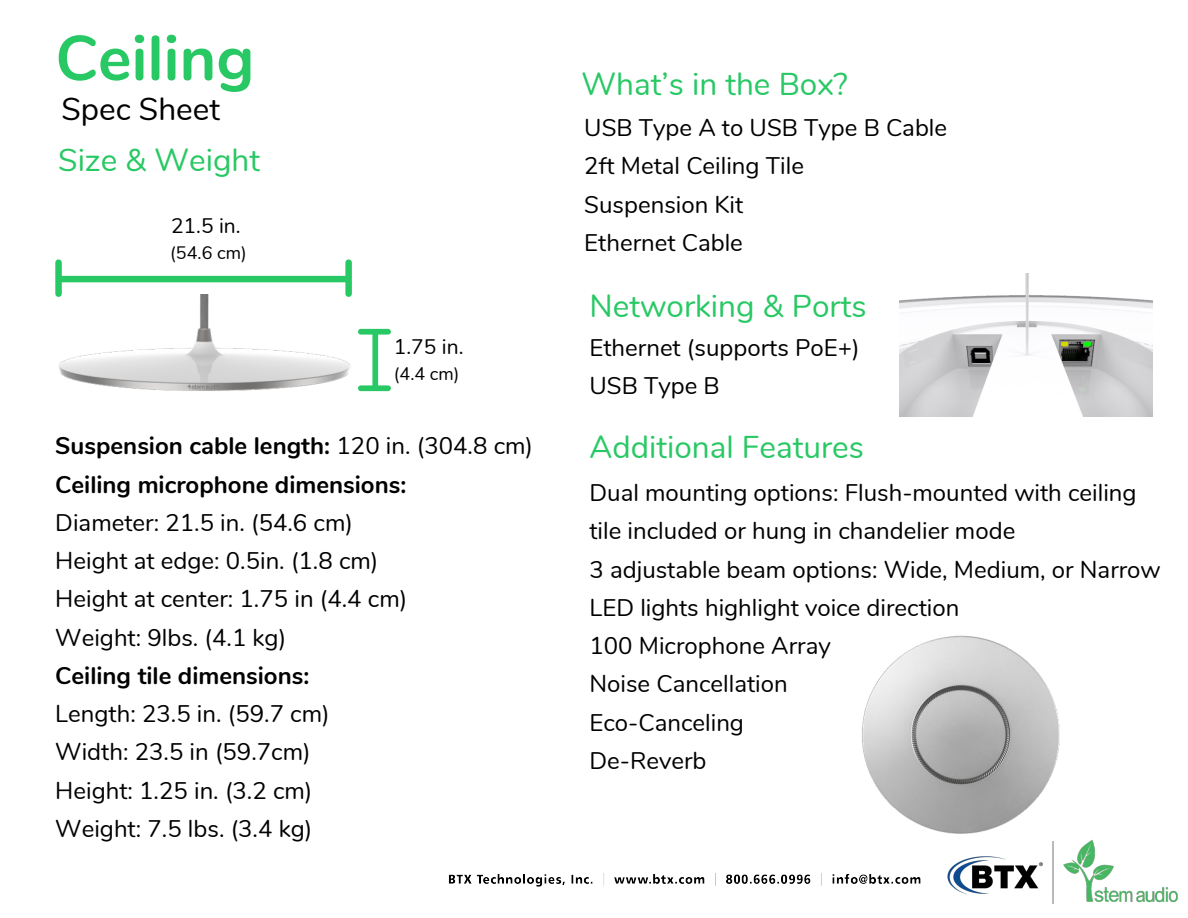
<style>
.page{position:relative;width:1188px;height:918px;background:#fff}
.page>*{position:absolute;margin:0;border:0;box-sizing:border-box;transform-origin:0 0}
.t1{font:700 63px "Nunito";color:#28c864}
.t2{font:31.5px "Nunito";color:#28c864}
.t3{font:31.5px "Nunito";color:#000}
.t4{font:24px/38.2px "Nunito";color:#000}
.t5{font:700 24px/38.2px "Nunito";color:#000}
.t6{font:21px "Nunito";color:#000}
.t7{font:18px "Nunito";color:#000}
.s1{font-weight:400}
</style>
<div class="page">
<svg style="left:55px;top:259px;width:297px;height:36px"></svg>
<img style="left:55px;top:295px;width:297px;height:96px">
<svg style="left:358px;top:329px;width:33px;height:62px"></svg>
<img style="left:899px;top:273px;width:253px;height:143px">
<img style="left:861px;top:635px;width:199px;height:199px">
<img style="left:947px;top:840px;width:231px;height:64px">
<img style="left:449px;top:873px;width:472px;height:13px">
<h1 class="t1" style="left:55px;top:16px;width:201px">Ceiling</h1>
<h2 class="t3" style="left:61px;top:88px;width:160px">Spec Sheet</h2>
<h2 class="t2" style="left:58px;top:139px;width:204px">Size &amp; Weight</h2>
<p class="t6" style="left:171px;top:212px;width:71px">21.5 in.</p>
<p class="t7" style="left:170px;top:241px;width:78px">(54.6 cm)</p>
<p class="t6" style="left:394px;top:333px;width:71px">1.75 in.</p>
<p class="t7" style="left:394px;top:362px;width:67px">(4.4 cm)</p>
<p class="t5" style="left:55px;top:427px;width:479px">Suspension cable length: <span class="s1">120 in. (304.8 cm)<br></span>Ceiling microphone dimensions:</p>
<p class="t4" style="left:55px;top:504px;width:354px">Diameter: 21.5 in. (54.6 cm)<br>Height at edge: 0.5in. (1.8 cm)<br>Height at center: 1.75 in (4.4 cm)<br>Weight: 9lbs. (4.1 kg)</p>
<p class="t5" style="left:55px;top:657px;width:256px">Ceiling tile dimensions:</p>
<p class="t4" style="left:55px;top:695px;width:276px">Length: 23.5 in. (59.7 cm)<br>Width: 23.5 in (59.7cm)<br>Height: 1.25 in. (3.2 cm)<br>Weight: 7.5 lbs. (3.4 kg)</p>
<h2 class="t2" style="left:582px;top:63px;width:268px">What’s in the Box?</h2>
<p class="t4" style="left:584px;top:109px;width:364px">USB Type A to USB Type B Cable<br>2ft Metal Ceiling Tile<br>Suspension Kit<br>Ethernet Cable</p>
<h2 class="t2" style="left:589px;top:285px;width:279px">Networking &amp; Ports</h2>
<p class="t4" style="left:589px;top:329px;width:272px">Ethernet (supports PoE+)<br>USB Type B</p>
<h2 class="t2" style="left:590px;top:426px;width:276px">Additional Features</h2>
<p class="t4" style="left:590px;top:474px;width:573px">Dual mounting options: Flush-mounted with ceiling tile included or hung in chandelier mode<br>3 adjustable beam options: Wide, Medium, or Narrow<br>LED lights highlight voice direction<br>100 Microphone Array<br>Noise Cancellation<br>Eco-Canceling<br>De-Reverb</p>
</div>
